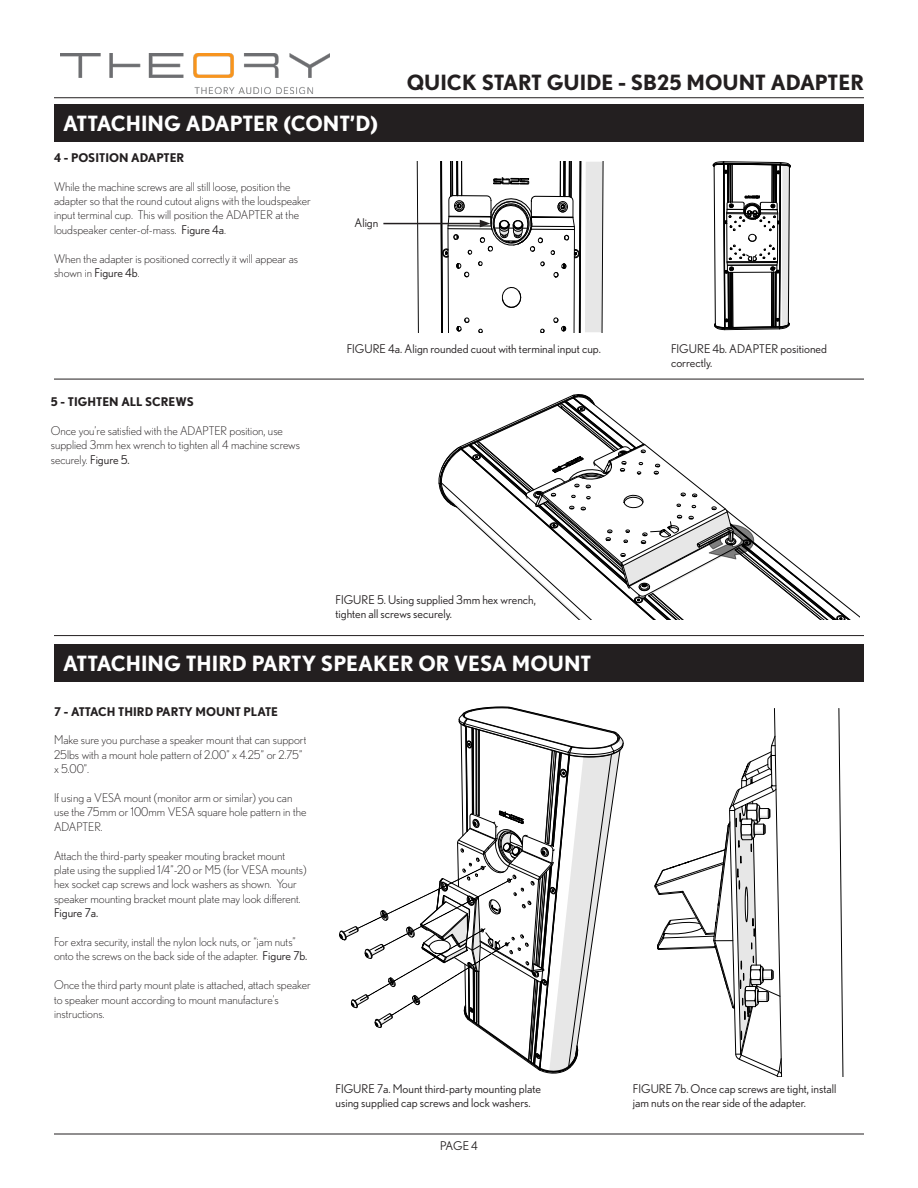
<style>
.page{position:relative;width:918px;height:1188px;background:#fff}
.page>*{position:absolute;margin:0;border:0;box-sizing:border-box;transform-origin:0 0}
.Section_Title{font:700 21px "Nobel";color:#fff}
.t1{font:700 21px "Nobel";color:#231f20}
.t2{font:300 12px/14.4px "Nobel";color:#231f20}
.t3{font:12px/14.4px "Nobel";color:#231f20}
.t4{font:700 12px "Nobel";color:#231f20}
.s1{font-weight:400}
</style>
<div class="page">
<img style="left:60px;top:54px;width:270px;height:39px">
<hr style="left:54px;top:97px;width:810px;height:1px;background:#231f20">
<hr style="left:54px;top:1134px;width:810px;height:1px;background:#231f20">
<hr style="left:54px;top:379px;width:810px;height:1px;background:#231f20">
<hr style="left:54px;top:635px;width:810px;height:1px;background:#231f20">
<div style="left:54px;top:104px;width:810px;height:38px;background:#231f20"></div>
<div style="left:54px;top:644px;width:810px;height:38px;background:#231f20"></div>
<svg style="left:338px;top:161px;width:522px;height:916px"></svg>
<p class="Section_Title" style="left:63px;top:111px;width:316px">ATTACHING ADAPTER (CONT’D)</p>
<p class="t4" style="left:54px;top:150px;width:132px">4 - POSITION ADAPTER</p>
<p class="t2" style="left:54px;top:179px;width:258px">While the machine screws are all still loose, position the adapter so that the round cutout aligns with the loudspeaker input terminal cup. This will position the ADAPTER at the loudspeaker center-of-mass. <span class="s1">Figure 4a</span>.</p>
<p class="t2" style="left:54px;top:251px;width:246px">When the adapter is positioned correctly it will appear as shown in <span class="s1">Figure 4b</span>.</p>
<p class="t3" style="left:354px;top:215px;width:25px">Align</p>
<h1 class="t1" style="left:407px;top:70px;width:459px">QUICK START GUIDE - SB25 MOUNT ADAPTER</h1>
<p class="t4" style="left:51px;top:394px;width:145px">5 - TIGHTEN ALL SCREWS</p>
<p class="t2" style="left:51px;top:423px;width:251px">Once you’re satisfied with the ADAPTER position, use supplied 3mm hex wrench to tighten all 4 machine screws securely. <span class="s1">Figure 5.</span></p>
<p class="t3" style="left:347px;top:341px;width:256px">FIGURE 4a. Align rounded cuout with terminal input cup.</p>
<p class="t3" style="left:671px;top:341px;width:158px">FIGURE 4b. ADAPTER positioned correctly.</p>
<p class="t3" style="left:336px;top:592px;width:202px">FIGURE 5. Using supplied 3mm hex wrench, tighten all screws securely.</p>
<p class="Section_Title" style="left:63px;top:651px;width:530px">ATTACHING THIRD PARTY SPEAKER OR VESA MOUNT</p>
<p class="t4" style="left:54px;top:704px;width:226px">7 - ATTACH THIRD PARTY MOUNT PLATE</p>
<p class="t2" style="left:54px;top:733px;width:254px">Make sure you purchase a speaker mount that can support<br>25lbs with a mount hole pattern of 2.00” x 4.25” or 2.75” x 5.00”.</p>
<p class="t2" style="left:54px;top:790px;width:254px">If using a VESA mount (monitor arm or similar) you can use the 75mm or 100mm VESA square hole pattern in the<br>ADAPTER.</p>
<p class="t2" style="left:54px;top:848px;width:254px">Attach the third-party speaker mouting bracket mount plate using the supplied 1/4”-20 or M5 (for VESA mounts) hex socket cap screws and lock washers as shown. Your speaker mounting bracket mount plate may look different.<br><span class="s1">Figure 7a.</span></p>
<p class="t2" style="left:54px;top:934px;width:255px">For extra security, install the nylon lock nuts, or “jam nuts” onto the screws on the back side of the adapter. <span class="s1">Figure 7b.</span></p>
<p class="t2" style="left:54px;top:978px;width:258px">Once the third party mount plate is attached, attach speaker to speaker mount according to mount manufacture’s instructions.</p>
<p class="t3" style="left:336px;top:1081px;width:207px">FIGURE 7a. Mount third-party mounting plate using supplied cap screws and lock washers.</p>
<p class="t3" style="left:440px;top:1138px;width:39px">PAGE 4</p>
<p class="t3" style="left:633px;top:1081px;width:205px">FIGURE 7b. Once cap screws are tight, install jam nuts on the rear side of the adapter.</p>
</div>
